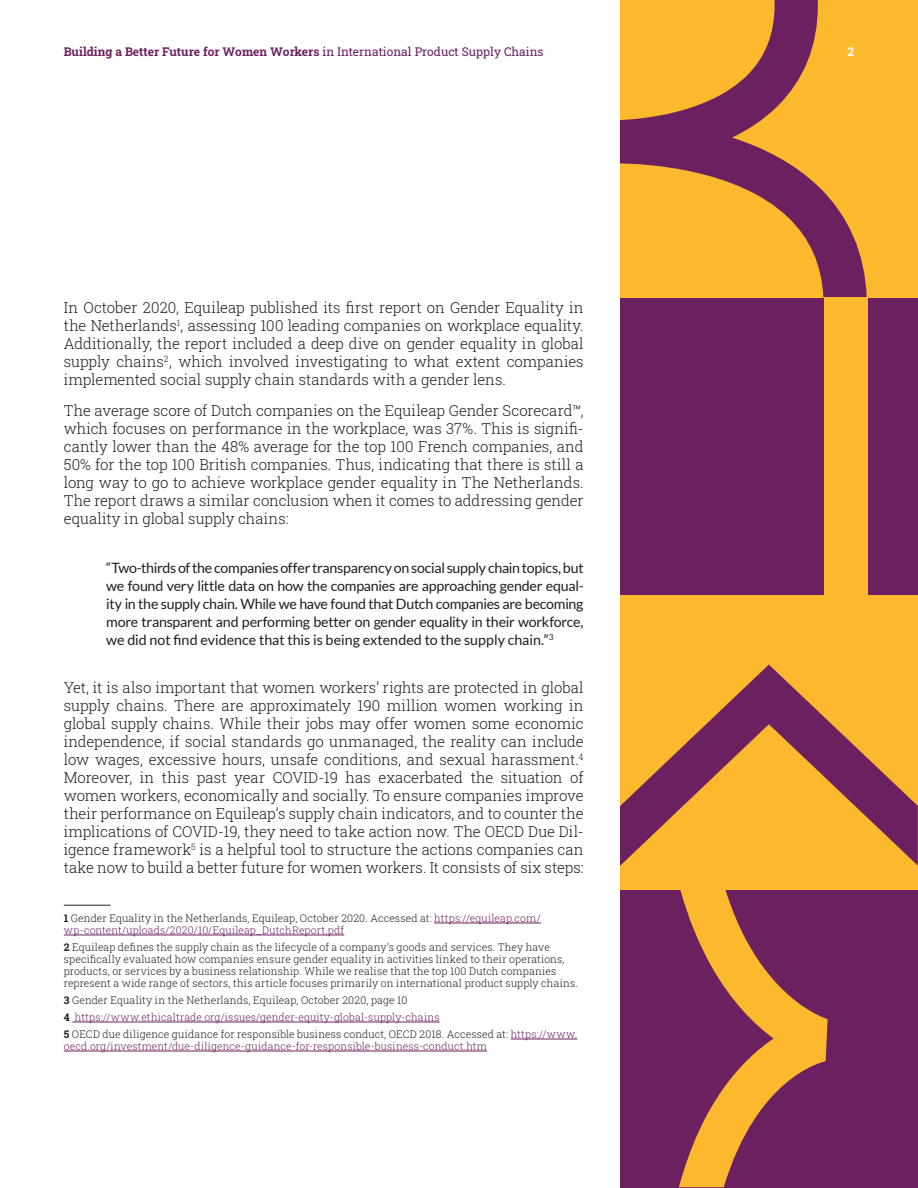
<style>
.page{position:relative;width:918px;height:1188px;background:#fff}
.page>*{position:absolute;margin:0;border:0;box-sizing:border-box;transform-origin:0 0}
.Paragraph_Justified{font:300 15px/18px "Roboto Slab";color:#201d1e;text-align:justify}
.Paragraph_Highlights{font:14.25px/18px "Lato";color:#201d1e;text-align:justify}
.t1{font:700 12px "Roboto Slab";color:#6b205f}
.t2{font:700 12px "Roboto Slab";color:#fff}
.Footnotes{font:300 10.5px/12px "Roboto Slab";letter-spacing:.015em;color:#201d1e}
.Footnotes-2{font:300 10.5px/12px "Roboto Slab";letter-spacing:.015em;color:#6b205f}
.s1{font-weight:400}
.s2{font-weight:700;color:#201d1e}
.s3{color:#201d1e}
.s4{font-weight:700}
</style>
<div class="page">
<div style="left:620px;top:890px;width:298px;height:298px;background:#6b205f"></div>
<div style="left:620px;top:592px;width:298px;height:298px;background:#fdb92e"></div>
<svg style="left:620px;top:665px;width:298px;height:201px"></svg>
<svg style="left:679px;top:890px;width:149px;height:297px"></svg>
<div style="left:620px;top:297px;width:298px;height:298px;background:#6b205f"></div>
<div style="left:824px;top:297px;width:44px;height:298px;background:#fdb92e"></div>
<div style="left:620px;top:0;width:298px;height:297px;background:#fdb92e"></div>
<svg style="left:620px;top:0;width:247px;height:297px"></svg>
<hr style="left:64px;top:905px;width:47px;height:1px;background:#231f20">
<hr style="left:434px;top:923px;width:107px;height:1px;background:#6b205f">
<hr style="left:64px;top:935px;width:280px;height:1px;background:#6b205f">
<hr style="left:72px;top:1022px;width:368px;height:1px;background:#6b205f">
<hr style="left:511px;top:1039px;width:66px;height:1px;background:#6b205f">
<hr style="left:64px;top:1051px;width:423px;height:1px;background:#6b205f">
<p class="t1" style="left:64px;top:43px;width:481px">Building a Better Future for Women Workers <span class="s1">in International Product Supply Chains</span></p>
<p class="t2" style="left:848px;top:43px;width:8px">2</p>
<p class="Paragraph_Justified" style="left:64px;top:298px;width:521px">In October 2020, Equileap published its first report on Gender Equality in the Netherlands<sup>1</sup>, assessing 100 leading companies on workplace equality.<br>Additionally, the report included a deep dive on gender equality in global supply chains<sup>2</sup>, which involved investigating to what extent companies implemented social supply chain standards with a gender lens.</p>
<p class="Paragraph_Justified" style="left:64px;top:401px;width:521px">The average score of Dutch companies on the Equileap Gender Scorecard™, which focuses on performance in the workplace, was 37%. This is signifi&shy;cantly lower than the 48% average for the top 100 French companies, and 50% for the top 100 British companies. Thus, indicating that there is still a long way to go to achieve workplace gender equality in The Netherlands.<br>The report draws a similar conclusion when it comes to addressing gender equality in global supply chains:</p>
<p class="Paragraph_Highlights" style="left:106px;top:558px;width:479px">“Two-thirds of the companies offer transparency on social supply chain topics, but we found very little data on how the companies are approaching gender equal&shy;ity in the supply chain. While we have found that Dutch companies are becoming more transparent and performing better on gender equality in their workforce, we did not find evidence that this is being extended to the supply chain.”<sup>3</sup></p>
<p class="Paragraph_Justified" style="left:64px;top:678px;width:521px">Yet, it is also important that women workers’ rights are protected in global supply chains. There are approximately 190 million women working in global supply chains. While their jobs may offer women some economic independence, if social standards go unmanaged, the reality can include low wages, excessive hours, unsafe conditions, and sexual harassment.<sup>4<br></sup>Moreover, in this past year COVID-19 has exacerbated the situation of women workers, economically and socially. To ensure companies improve their performance on Equileap’s supply chain indicators, and to counter the implications of COVID-19, they need to take action now. The OECD Due Dil&shy;igence framework<sup>5</sup> is a helpful tool to structure the actions companies can take now to build a better future for women workers. It consists of six steps:</p>
<p class="Footnotes-2" style="left:64px;top:912px;width:479px"><span class="s2">1</span> <span class="s3">Gender Equality in the Netherlands, Equileap, October 2020. Accessed at:</span> https://equileap.com/ wp-content/uploads/2020/10/Equileap_DutchReport.pdf</p>
<p class="Footnotes" style="left:64px;top:941px;width:516px"><span class="s4">2</span> Equileap defines the supply chain as the lifecycle of a company’s goods and services. They have specifically evaluated how companies ensure gender equality in activities linked to their operations, products, or services by a business relationship. While we realise that the top 100 Dutch companies represent a wide range of sectors, this article focuses primarily on international product supply chains.</p>
<p class="Footnotes" style="left:64px;top:994px;width:345px"><span class="s4">3</span> Gender Equality in the Netherlands, Equileap, October 2020, page 10</p>
<p class="Footnotes-2" style="left:64px;top:1011px;width:377px"><span class="s2">4</span> https://www.ethicaltrade.org/issues/gender-equity-global-supply-chains</p>
<p class="Footnotes-2" style="left:64px;top:1028px;width:515px"><span class="s2">5</span> <span class="s3">OECD due diligence guidance for responsible business conduct, OECD 2018. Accessed at:</span> https://www. oecd.org/investment/due-diligence-guidance-for-responsible-business-conduct.htm</p>
</div>
